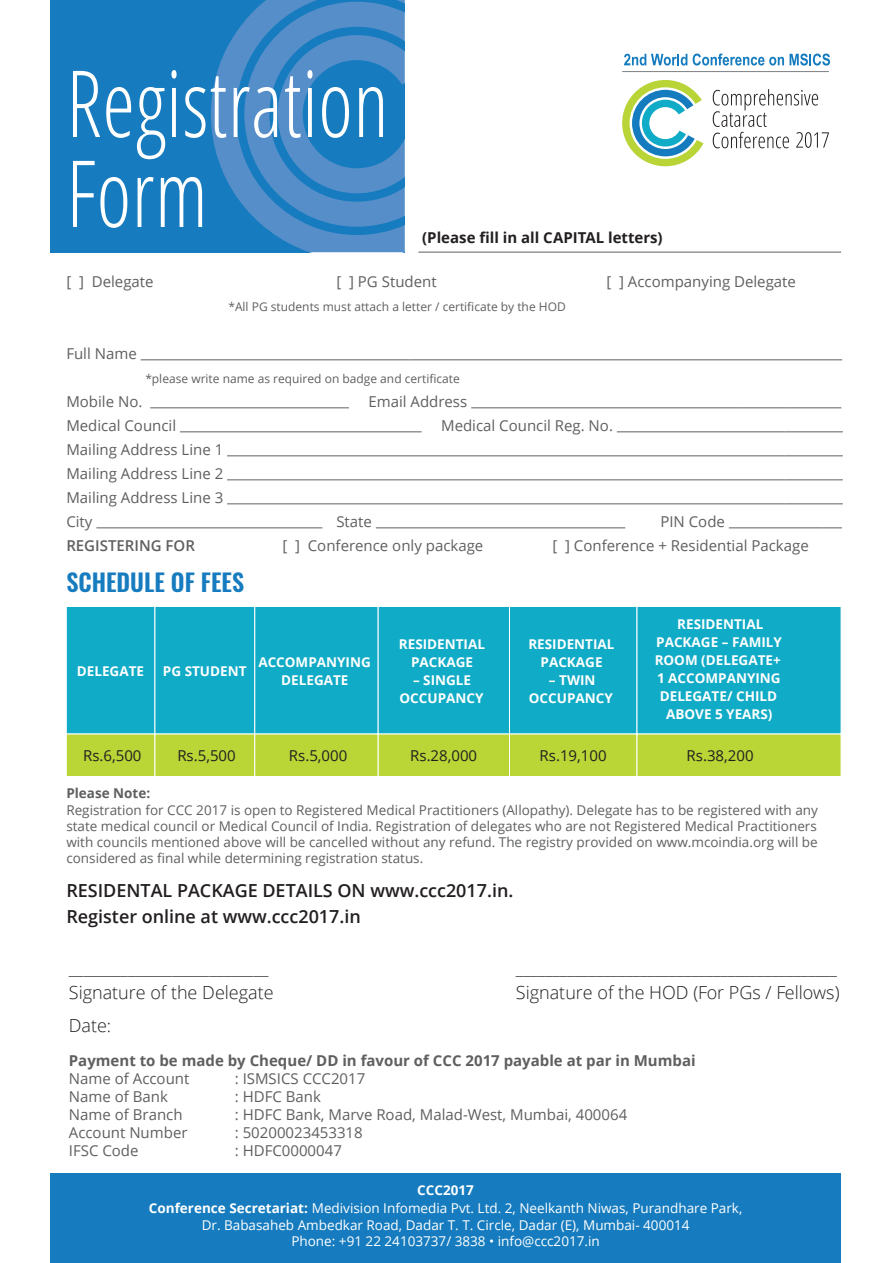
<style>
.page{position:relative;width:893px;height:1263px;background:#fff}
.page>*{position:absolute;margin:0;border:0;box-sizing:border-box;transform-origin:0 0}
.t1{font:300 condensed 92.55px/90px "Open Sans";letter-spacing:.005em;color:#fff;scale:.9 1}
.t2{font:600 24px "Oswald";color:#167cbf}
.t3{font:600 18px "Open Sans";color:#231f20}
.t4{font:300 18px "Open Sans";color:#231f20}
.t5{font:15px/24px "Open Sans";color:#5e5f5f;text-align:justify}
.t6{font:15px "Open Sans";color:#5e5f5e}
.t7{font:700 15px "Open Sans";color:#5e5f5e}
.t8{font:15px "Open Sans";color:#231f20}
.t9{font:700 15px "Open Sans";color:#231f20}
.t10{font:600 15px "Open Sans";color:#5e5f5f}
.t11{font:13.5px/16.2px "Open Sans";color:#5e5f5f;text-align:justify}
.t12{font:13.5px/18px "Open Sans";color:#fff;text-align:center}
.t13{font:700 13.5px/18px "Open Sans";color:#fff;text-align:center}
.t14{font:13.5px "Myriad";color:#231f20;scale:1.08 1}
.t15{font:13.5px "Myriad";color:#231f20;scale:1.1 1}
.t16{font:700 13.5px "Open Sans";color:#5e5f5f}
.t17{font:12px "Open Sans";color:#5e5f5f}
.s1{font-weight:700}
</style>
<div class="page">
<hr style="left:418px;top:252px;width:423px;height:1px;background:#5e5e5e">
<div style="left:50px;top:1173px;width:791px;height:90px;background:#167cbf"></div>
<div style="left:50px;top:0;width:354px;height:252px;background:#167cbf"></div>
<svg style="left:309px;top:0;width:177px;height:253px"></svg>
<svg style="left:211px;top:0;width:193px;height:252px"></svg>
<svg style="left:244px;top:2px;width:212px;height:225px"></svg>
<hr style="left:141px;top:359px;width:269px;height:1px;background:#5e5f5f">
<hr style="left:410px;top:359px;width:432px;height:1px;background:#5e5f5f">
<hr style="left:150px;top:407px;width:199px;height:1px;background:#5e5f5f">
<hr style="left:471px;top:407px;width:269px;height:1px;background:#5e5f5f">
<hr style="left:740px;top:407px;width:47px;height:1px;background:#5e5f5f">
<hr style="left:787px;top:407px;width:54px;height:1px;background:#5e5f5f">
<hr style="left:180px;top:431px;width:242px;height:1px;background:#5e5f5f">
<hr style="left:617px;top:431px;width:167px;height:1px;background:#5e5f5f">
<hr style="left:784px;top:431px;width:59px;height:1px;background:#5e5f5f">
<hr style="left:227px;top:455px;width:269px;height:1px;background:#5e5f5f">
<hr style="left:496px;top:455px;width:288px;height:1px;background:#5e5f5f">
<hr style="left:784px;top:455px;width:59px;height:1px;background:#5e5f5f">
<hr style="left:227px;top:479px;width:269px;height:1px;background:#5e5f5f">
<hr style="left:496px;top:479px;width:288px;height:1px;background:#5e5f5f">
<hr style="left:784px;top:479px;width:59px;height:1px;background:#5e5f5f">
<hr style="left:227px;top:503px;width:269px;height:1px;background:#5e5f5f">
<hr style="left:496px;top:503px;width:288px;height:1px;background:#5e5f5f">
<hr style="left:784px;top:503px;width:59px;height:1px;background:#5e5f5f">
<hr style="left:96px;top:527px;width:226px;height:1px;background:#5e5f5f">
<hr style="left:376px;top:527px;width:249px;height:1px;background:#5e5f5f">
<hr style="left:729px;top:527px;width:93px;height:1px;background:#5e5f5f">
<svg style="left:822px;top:527px;width:20px;height:1px"></svg>
<div style="left:637px;top:606px;width:204px;height:128px;background:#10abc6;border:1px solid #fff"></div>
<div style="left:509px;top:606px;width:128px;height:128px;background:#10abc6"></div>
<div style="left:378px;top:606px;width:132px;height:128px;background:#10abc6;border:1px solid #fff"></div>
<div style="left:254px;top:606px;width:124px;height:128px;background:#10abc6"></div>
<div style="left:155px;top:606px;width:100px;height:128px;background:#10abc6;border:1px solid #fff"></div>
<div style="left:66px;top:606px;width:89px;height:128px;background:#10abc6;border:1px solid #fff"></div>
<div style="left:637px;top:734px;width:204px;height:43px;background:#b9d536;border:1px solid #fff"></div>
<div style="left:509px;top:734px;width:128px;height:43px;background:#b9d536;border:1px solid #fff"></div>
<div style="left:378px;top:734px;width:132px;height:43px;background:#b9d536;border:1px solid #fff"></div>
<div style="left:254px;top:734px;width:124px;height:43px;background:#b9d536;border:1px solid #fff"></div>
<div style="left:155px;top:734px;width:100px;height:43px;background:#b9d536;border:1px solid #fff"></div>
<div style="left:66px;top:734px;width:89px;height:43px;background:#b9d536;border:1px solid #fff"></div>
<svg style="left:622px;top:80px;width:81px;height:86px"></svg>
<svg style="left:713px;top:89px;width:116px;height:59px"></svg>
<hr style="left:622px;top:71px;width:207px;height:1px;background:#808285">
<svg style="left:624px;top:54px;width:63px;height:12px"></svg>
<svg style="left:693px;top:54px;width:91px;height:12px"></svg>
<svg style="left:790px;top:54px;width:40px;height:12px"></svg>
<h1 class="t1" style="left:66px;top:55px;width:359px">Registration<br>Form</h1>
<p class="t9" style="left:422px;top:227px;width:242px">(Please fill in all CAPITAL letters)</p>
<p class="t5" style="left:66px;top:269px;width:89px">[ ] Delegate</p>
<p class="t5" style="left:336px;top:269px;width:102px">[ ] PG Student</p>
<p class="t5" style="left:606px;top:269px;width:191px">[ ] Accompanying Delegate</p>
<p class="t17" style="left:228px;top:298px;width:339px">*All PG students must attach a letter / certificate by the HOD</p>
<p class="t5" style="left:66px;top:341px;width:72px">Full Name</p>
<p class="t17" style="left:145px;top:370px;width:316px">*please write name as required on badge and certificate</p>
<p class="t5" style="left:66px;top:389px;width:78px">Mobile No.</p>
<p class="t5" style="left:368px;top:389px;width:100px">Email Address</p>
<p class="t5" style="left:66px;top:413px;width:111px">Medical Council</p>
<p class="t5" style="left:441px;top:413px;width:173px">Medical Council Reg. No.</p>
<p class="t5" style="left:66px;top:437px;width:158px">Mailing Address Line 1<br>Mailing Address Line 2<br>Mailing Address Line 3<br>City</p>
<p class="t5" style="left:336px;top:509px;width:37px">State</p>
<p class="t5" style="left:660px;top:509px;width:66px">PIN Code</p>
<p class="t10" style="left:66px;top:535px;width:130px">REGISTERING FOR</p>
<p class="t5" style="left:282px;top:533px;width:202px">[ ] Conference only package</p>
<p class="t5" style="left:552px;top:533px;width:258px">[ ] Conference + Residential Package</p>
<h2 class="t2" style="left:66px;top:565px;width:179px">SCHEDULE OF FEES</h2>
<p class="t13" style="left:77px;top:662px;width:69px">DELEGATE</p>
<p class="t13" style="left:163px;top:662px;width:85px">PG STUDENT</p>
<p class="t13" style="left:258px;top:653px;width:114px">ACCOMPANYING<br>DELEGATE</p>
<p class="t13" style="left:399px;top:635px;width:88px">RESIDENTIAL<br>PACKAGE</p>
<p class="t13" style="left:399px;top:671px;width:85px">– SINGLE<br>OCCUPANCY</p>
<p class="t13" style="left:528px;top:635px;width:88px">RESIDENTIAL<br>PACKAGE</p>
<p class="t13" style="left:529px;top:671px;width:85px">– TWIN<br>OCCUPANCY</p>
<p class="t13" style="left:655px;top:615px;width:129px">RESIDENTIAL<br>PACKAGE – FAMILY<br>ROOM (DELEGATE+<br>1 ACCOMPANYING<br>DELEGATE/ CHILD<br>ABOVE 5 YEARS)</p>
<p class="t8" style="left:83px;top:745px;width:60px">Rs.6,500</p>
<p class="t8" style="left:177px;top:745px;width:60px">Rs.5,500</p>
<p class="t8" style="left:289px;top:745px;width:60px">Rs.5,000</p>
<p class="t8" style="left:410px;top:745px;width:68px">Rs.28,000</p>
<p class="t8" style="left:540px;top:745px;width:68px">Rs.19,100</p>
<p class="t8" style="left:687px;top:745px;width:68px">Rs.38,200</p>
<p class="t16" style="left:66px;top:784px;width:85px">Please Note:</p>
<p class="t11" style="left:66px;top:801px;width:753px">Registration for CCC 2017 is open to Registered Medical Practitioners (Allopathy). Delegate has to be registered with any state medical council or Medical Council of India. Registration of delegates who are not Registered Medical Practitioners with councils mentioned above will be cancelled without any refund. The registry provided on www.mcoindia.org will be considered as final while determining registration status.</p>
<h3 class="t3" style="left:66px;top:878px;width:448px">RESIDENTAL PACKAGE DETAILS ON www.ccc2017.in.</h3>
<h3 class="t3" style="left:66px;top:904px;width:296px">Register online at www.ccc2017.in</h3>
<p class="t15" style="left:69px;top:964px;width:183px">___________________________</p>
<p class="t14" style="left:516px;top:964px;width:299px">____________________________________________</p>
<h3 class="t4" style="left:69px;top:980px;width:206px">Signature of the Delegate</h3>
<h3 class="t4" style="left:516px;top:980px;width:325px">Signature of the HOD (For PGs / Fellows)</h3>
<h3 class="t4" style="left:69px;top:1013px;width:44px">Date:</h3>
<p class="t7" style="left:69px;top:1050px;width:628px">Payment to be made by Cheque/ DD in favour of CCC 2017 payable at par in Mumbai</p>
<p class="t6" style="left:69px;top:1069px;width:122px">Name of Account</p>
<p class="t6" style="left:235px;top:1069px;width:132px">: ISMSICS CCC2017</p>
<p class="t6" style="left:69px;top:1087px;width:101px">Name of Bank</p>
<p class="t6" style="left:235px;top:1087px;width:88px">: HDFC Bank</p>
<p class="t6" style="left:69px;top:1105px;width:115px">Name of Branch</p>
<p class="t6" style="left:235px;top:1105px;width:394px">: HDFC Bank, Marve Road, Malad-West, Mumbai, 400064</p>
<p class="t6" style="left:69px;top:1123px;width:120px">Account Number</p>
<p class="t6" style="left:235px;top:1123px;width:130px">: 50200023453318</p>
<p class="t6" style="left:69px;top:1141px;width:71px">IFSC Code</p>
<p class="t6" style="left:235px;top:1141px;width:109px">: HDFC0000047</p>
<p class="t12" style="left:149px;top:1181px;width:595px"><span class="s1">CCC2017<br>Conference Secretariat:</span> Medivision Infomedia Pvt. Ltd. 2, Neelkanth Niwas, Purandhare Park,</p>
<p class="t12" style="left:202px;top:1216px;width:489px;line-height:16.2px">Dr. Babasaheb Ambedkar Road, Dadar T. T. Circle, Dadar (E), Mumbai- 400014<br>Phone: +91 22 24103737/ 3838 • info@ccc2017.in</p>
</div>
